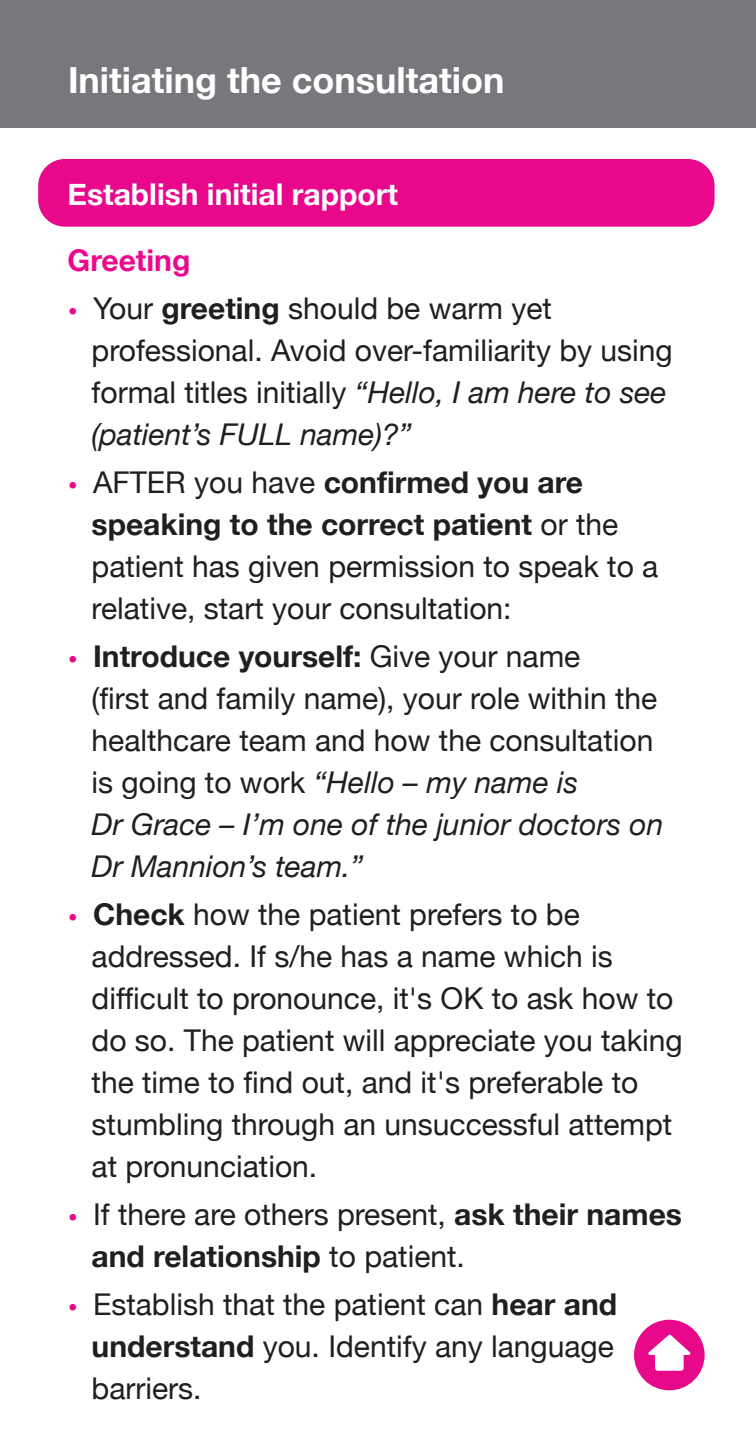
<style>
.page{position:relative;width:756px;height:1446px;background:#fff}
.page>*{position:absolute;margin:0;border:0;box-sizing:border-box;transform-origin:0 0}
.t1{font:700 36px "Helvetica Neue";color:#fff}
.t2{font:30px/42px "Helvetica Neue";color:#211e1e}
.t3{font:700 30px "Helvetica Neue";color:#fff}
.t4{font:700 30px "Helvetica Neue";color:#ec098d}
.s1{color:#ec098d}
.s2{font-weight:700}
.s3{font-style:italic}
</style>
<div class="page">
<div style="left:0;top:0;width:756px;height:128px;background:#77787c"></div>
<div style="left:38px;top:159px;width:677px;height:68px;background:#e9088b;border-radius:27px"></div>
<div style="left:634px;top:1319px;width:71px;height:71px;background:#e8088a;border-radius:50%"></div>
<div style="left:655px;top:1351px;width:29px;height:19px;background:#fff;border-radius:3px"></div>
<svg style="left:648px;top:1334px;width:43px;height:21px"></svg>
<p class="t1" style="left:68px;top:52px;width:438px">Initiating the consultation</p>
<p class="t3" style="left:68px;top:170px;width:332px">Establish initial rapport</p>
<p class="t4" style="left:68px;top:236px;width:124px">Greeting</p>
<p class="t2" style="left:92px;top:289px;width:583px;text-indent:-24px"><span class="s1">•</span> Your <span class="s2">greeting</span> should be warm yet professional. Avoid over-familiarity by using formal titles initially <span class="s3">“Hello, I am here to see (patient’s FULL name)?”</span></p>
<p class="t2" style="left:92px;top:463px;width:568px;text-indent:-24px"><span class="s1">•</span> AFTER you have <span class="s2">confirmed you are speaking to the correct patient</span> or the patient has given permission to speak to a relative, start your consultation:</p>
<p class="t2" style="left:92px;top:637px;width:573px;text-indent:-24px"><span class="s1">•</span> <span class="s2">Introduce yourself:</span> Give your name<br>(first and family name), your role within the healthcare team and how the consultation is going to work <span class="s3">“Hello – my name is<br>Dr Grace – I’m one of the junior doctors on Dr Mannion’s team.”</span></p>
<p class="t2" style="left:92px;top:895px;width:593px;text-indent:-24px"><span class="s1">•</span> <span class="s2">Check</span> how the patient prefers to be addressed. If s/he has a name which is difficult to pronounce, it's OK to ask how to do so. The patient will appreciate you taking the time to find out, and it's preferable to stumbling through an unsuccessful attempt at pronunciation.</p>
<p class="t2" style="left:92px;top:1195px;width:592px;text-indent:-24px"><span class="s1">•</span> If there are others present, <span class="s2">ask their names and relationship</span> to patient.</p>
<p class="t2" style="left:92px;top:1285px;width:527px;text-align:justify;text-indent:-24px"><span class="s1">•</span> Establish that the patient can <span class="s2">hear and understand</span> you. Identify any language barriers.</p>
</div>
